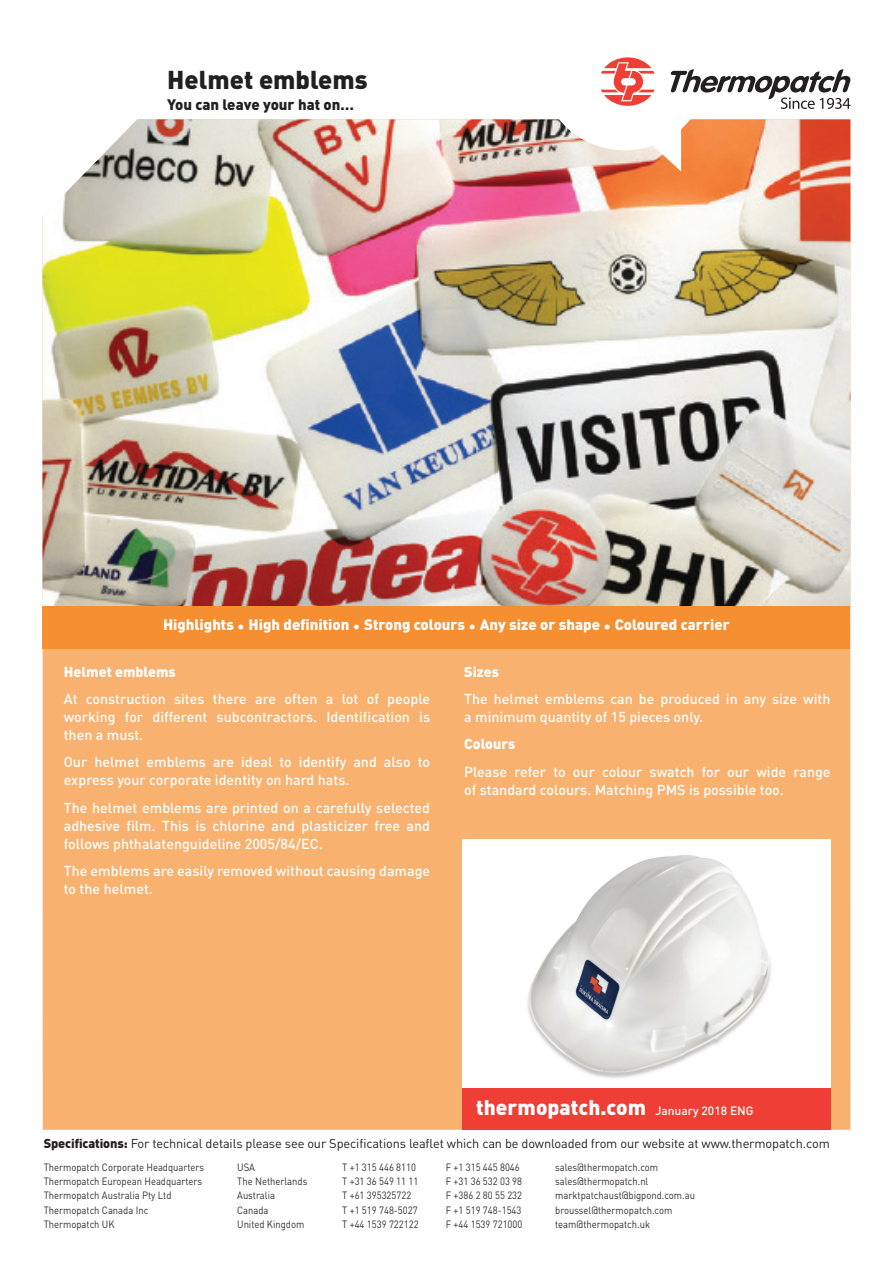
<style>
.page{position:relative;width:893px;height:1263px;background:#fff}
.page>*{position:absolute;margin:0;border:0;box-sizing:border-box;transform-origin:0 0}
.subkop_rechtsboven{font:900 25.5px "DIN";color:#231f20}
.t1{font:900 21px "DIN";color:#fff}
.t2{font:900 15px "DIN";color:#fff}
.subkop_rechtsboven-2{font:900 15px "DIN";color:#231f20}
.platte_tekst{font:500 14.25px/18px "DIN";color:#fff}
.platte_tekst-2{font:900 14.25px "DIN";color:#fff}
.technische_informati{font:12.75px "DIN";letter-spacing:-.01em;color:#231f20}
.platte_tekst-3{font:10.5px "DIN";color:#322d31;scale:.9 1}
.s1{font-weight:500}
.s2{font-weight:500;font-size:12px}
.s3{font-weight:900}
</style>
<div class="page">
<div style="left:43px;top:648px;width:807px;height:482px;background:#f8b16f"></div>
<img style="left:43px;top:119px;width:807px;height:487px">
<div style="left:43px;top:606px;width:807px;height:42px;background:#f58f31"></div>
<svg style="left:543px;top:57px;width:308px;height:114px"></svg>
<div style="left:462px;top:840px;width:369px;height:276px;background:#fff"></div>
<img style="left:527px;top:855px;width:244px;height:223px">
<div style="left:462px;top:1089px;width:369px;height:41px;background:#ee3e35"></div>
<p class="subkop_rechtsboven" style="left:167px;top:63px;width:202px">Helmet emblems</p>
<p class="subkop_rechtsboven-2" style="left:167px;top:95px;width:188px">You can leave your hat on…</p>
<p class="t2" style="left:163px;top:615px;width:568px">Highlights <span class="s1">•</span> High definition <span class="s1">•</span> Strong colours <span class="s1">•</span> Any size or shape <span class="s1">•</span> Coloured carrier</p>
<p class="platte_tekst-2" style="left:64px;top:662px;width:113px">Helmet emblems</p>
<p class="platte_tekst" style="left:64px;top:689px;width:368px;text-align:justify">At construction sites there are often a lot of people working for different subcontractors. Identification is then a must.</p>
<p class="platte_tekst" style="left:64px;top:753px;width:368px">Our helmet emblems are ideal to identify and also to express your corporate identity on hard hats.</p>
<p class="platte_tekst" style="left:64px;top:798px;width:368px;text-align:justify">The helmet emblems are printed on a carefully selected adhesive film. This is chlorine and plasticizer free and follows phthalatenguideline 2005/84/EC.</p>
<p class="platte_tekst" style="left:64px;top:861px;width:368px">The emblems are easily removed without causing damage to the helmet.</p>
<p class="platte_tekst-2" style="left:464px;top:662px;width:36px">Sizes</p>
<p class="platte_tekst" style="left:464px;top:689px;width:368px">The helmet emblems can be produced in any size with a minimum quantity of 15 pieces only.</p>
<p class="platte_tekst-2" style="left:464px;top:735px;width:52px">Colours</p>
<p class="platte_tekst" style="left:464px;top:762px;width:368px">Please refer to our colour swatch for our wide range of standard colours. Matching PMS is possible too.</p>
<p class="t1" style="left:476px;top:1094px;width:279px">thermopatch.com <span class="s2">January 2018 ENG</span></p>
<p class="technische_informati" style="left:44px;top:1135px;width:788px"><span class="s3">Specifications:</span> For technical details please see our Specifications leaflet which can be downloaded from our website at www.thermopatch.com</p>
<p class="platte_tekst-3" style="left:44px;top:1160px;width:180px">Thermopatch Corporate Headquarters</p>
<p class="platte_tekst-3" style="left:237px;top:1160px;width:21px">USA</p>
<p class="platte_tekst-3" style="left:342px;top:1160px;width:83px">T +1 315 446 8110</p>
<p class="platte_tekst-3" style="left:446px;top:1160px;width:84px">F +1 315 445 8046</p>
<p class="platte_tekst-3" style="left:555px;top:1160px;width:116px">sales@thermopatch.com</p>
<p class="platte_tekst-3" style="left:44px;top:1175px;width:178px">Thermopatch European Headquarters</p>
<p class="platte_tekst-3" style="left:237px;top:1175px;width:79px">The Netherlands</p>
<p class="platte_tekst-3" style="left:342px;top:1175px;width:86px">T +31 36 549 11 11</p>
<p class="platte_tekst-3" style="left:446px;top:1175px;width:86px">F +31 36 532 03 98</p>
<p class="platte_tekst-3" style="left:555px;top:1175px;width:105px">sales@thermopatch.nl</p>
<p class="platte_tekst-3" style="left:44px;top:1189px;width:144px">Thermopatch Australia Pty Ltd</p>
<p class="platte_tekst-3" style="left:237px;top:1189px;width:44px">Australia</p>
<p class="platte_tekst-3" style="left:342px;top:1189px;width:78px">T +61 395325722</p>
<p class="platte_tekst-3" style="left:446px;top:1189px;width:86px">F +386 2 80 55 232</p>
<p class="platte_tekst-3" style="left:555px;top:1189px;width:157px">marktpatchaust@bigpond.com.au</p>
<p class="platte_tekst-3" style="left:44px;top:1203px;width:118px">Thermopatch Canada Inc</p>
<p class="platte_tekst-3" style="left:237px;top:1203px;width:36px">Canada</p>
<p class="platte_tekst-3" style="left:342px;top:1203px;width:85px">T +1 519 748-5027</p>
<p class="platte_tekst-3" style="left:446px;top:1203px;width:86px">F +1 519 748-1543</p>
<p class="platte_tekst-3" style="left:555px;top:1203px;width:132px">broussel@thermopatch.com</p>
<p class="platte_tekst-3" style="left:44px;top:1217px;width:80px">Thermopatch UK</p>
<p class="platte_tekst-3" style="left:237px;top:1217px;width:76px">United Kingdom</p>
<p class="platte_tekst-3" style="left:342px;top:1217px;width:86px">T +44 1539 722122</p>
<p class="platte_tekst-3" style="left:446px;top:1217px;width:87px">F +44 1539 721000</p>
<p class="platte_tekst-3" style="left:555px;top:1217px;width:107px">team@thermopatch.uk</p>
</div>
